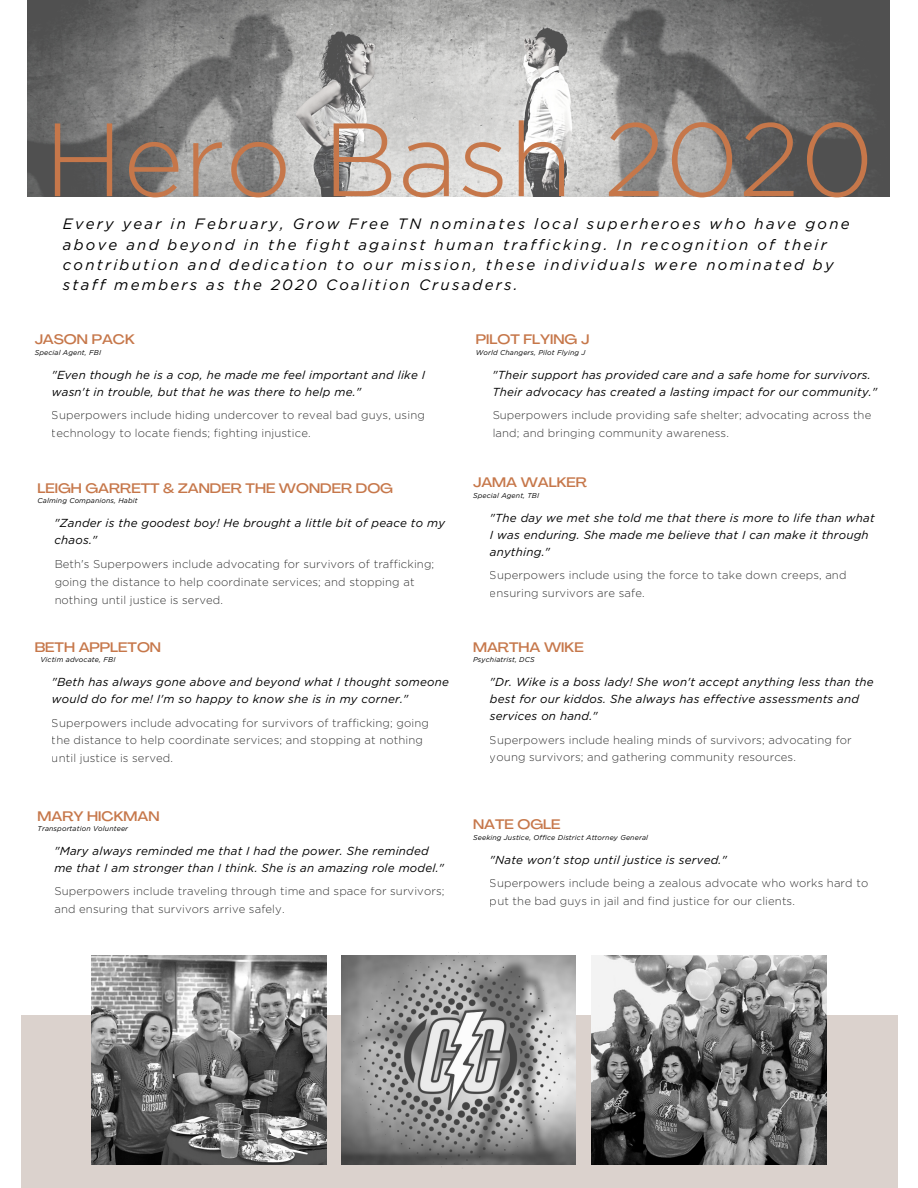
<style>
.page{position:relative;width:918px;height:1188px;background:#fff}
.page>*{position:absolute;margin:0;border:0;box-sizing:border-box;transform-origin:0 0}
.t1{font:300 103.95px "Gotham";color:#c6774a}
.t2{font:italic 15px/20.2px "Gotham";letter-spacing:.15em;color:#000}
.t3{font:500 expanded 13.65px "Agrandir";color:#c6774a}
.t4{font:italic 11.55px/17px "Gotham";letter-spacing:.02em;color:#000}
.t5{font:300 11.4px/17.9px "Gotham";letter-spacing:.01em;color:#000}
.t6{font:italic 7.05px "Gotham";letter-spacing:.02em;color:#000}
</style>
<div class="page">
<div style="left:21px;top:1015px;width:876px;height:173px;background:#dbd2cd"></div>
<img style="left:91px;top:956px;width:224px;height:209px">
<img style="left:603px;top:956px;width:224px;height:209px">
<img style="left:28px;top:0;width:862px;height:196px">
<img style="left:315px;top:952px;width:288px;height:215px">
<h1 class="t1" style="left:44px;top:103px;width:831px">Hero Bash 2020</h1>
<h2 class="t2" style="left:63px;top:214px;width:124px">Every year in</h2>
<h2 class="t2" style="left:195px;top:214px;width:196px">February, Grow Free</h2>
<h2 class="t2" style="left:398px;top:214px;width:349px">TN nominates local superheroes who</h2>
<h2 class="t2" style="left:755px;top:214px;width:43px">have</h2>
<h2 class="t2" style="left:63px;top:214px;width:788px;text-indent:742px">gone above and beyond in the fight against human trafficking. In recognition of their contribution and dedication to our mission, these individuals were nominated by staff members as the 2020 Coalition Crusaders.</h2>
<p class="t3" style="left:35px;top:334px;width:102px">JASON PACK</p>
<h2 class="t4" style="left:52px;top:366px;width:375px">"Even though he is a cop, he made me feel important and like I wasn't in trouble, but that he was there to help me."</h2>
<h5 class="t6" style="left:35px;top:349px;width:68px">Special Agent, FBI</h5>
<p class="t5" style="left:52px;top:406px;width:375px">Superpowers include hiding undercover to reveal bad guys, using technology to locate fiends; fighting injustice.</p>
<p class="t3" style="left:38px;top:483px;width:357px">LEIGH GARRETT &amp; ZANDER THE WONDER DOG</p>
<h2 class="t4" style="left:54px;top:515px;width:392px">"Zander is the goodest boy! He brought a little bit of peace to my chaos."</h2>
<h5 class="t6" style="left:38px;top:497px;width:102px">Calming Companions, Habit</h5>
<p class="t5" style="left:54px;top:555px;width:381px">Beth's Superpowers include advocating for survivors of trafficking; going the distance to help coordinate services; and stopping at nothing until justice is served.</p>
<h3 class="t3" style="left:35px;top:641px;width:128px">BETH APPLETON</h3>
<p class="t4" style="left:52px;top:673px;width:399px">"Beth has always gone above and beyond what I thought someone would do for me! I'm so happy to know she is in my corner."</p>
<h2 class="t6" style="left:40px;top:656px;width:77px">Victim advocate, FBI</h2>
<p class="t5" style="left:52px;top:714px;width:379px">Superpowers include advocating for survivors of trafficking; going the distance to help coordinate services; and stopping at nothing until justice is served.</p>
<h3 class="t3" style="left:38px;top:810px;width:123px">MARY HICKMAN</h3>
<p class="t4" style="left:54px;top:843px;width:391px">"Mary always reminded me that I had the power. She reminded me that I am stronger than I think. She is an amazing role model."</p>
<h2 class="t6" style="left:38px;top:825px;width:92px">Transportation Volunteer</h2>
<p class="t5" style="left:54px;top:883px;width:392px">Superpowers include traveling through time and space for survivors; and ensuring that survivors arrive safely.</p>
<h2 class="t3" style="left:476px;top:334px;width:115px">PILOT FLYING J</h2>
<h5 class="t4" style="left:493px;top:366px;width:386px">"Their support has provided care and a safe home for survivors.<br>Their advocacy has created a lasting impact for our community."</h5>
<h3 class="t6" style="left:476px;top:349px;width:111px">World Changers, Pilot Flying J</h3>
<p class="t5" style="left:493px;top:406px;width:380px">Superpowers include providing safe shelter; advocating across the land; and bringing community awareness.</p>
<h5 class="t3" style="left:473px;top:477px;width:115px">JAMA WALKER</h5>
<h3 class="t4" style="left:490px;top:509px;width:386px">"The day we met she told me that there is more to life than what<br>I was enduring. She made me believe that I can make it through anything."</h3>
<p class="t6" style="left:473px;top:491px;width:68px">Special Agent, TBI</p>
<p class="t5" style="left:490px;top:566px;width:358px">Superpowers include using the force to take down creeps, and ensuring survivors are safe.</p>
<h5 class="t3" style="left:473px;top:641px;width:112px">MARTHA WIKE</h5>
<h3 class="t4" style="left:490px;top:674px;width:385px">"Dr. Wike is a boss lady! She won't accept anything less than the best for our kiddos. She always has effective assessments and services on hand."</h3>
<p class="t6" style="left:473px;top:656px;width:63px">Psychiatrist, DCS</p>
<p class="t5" style="left:490px;top:731px;width:363px">Superpowers include healing minds of survivors; advocating for young survivors; and gathering community resources.</p>
<h2 class="t3" style="left:473px;top:819px;width:89px">NATE OGLE</h2>
<h5 class="t4" style="left:490px;top:851px;width:239px">"Nate won't stop until justice is served."</h5>
<h3 class="t6" style="left:473px;top:833px;width:176px">Seeking Justice, Office District Attorney General</h3>
<p class="t5" style="left:490px;top:874px;width:380px">Superpowers include being a zealous advocate who works hard to put the bad guys in jail and find justice for our clients.</p>
</div>
